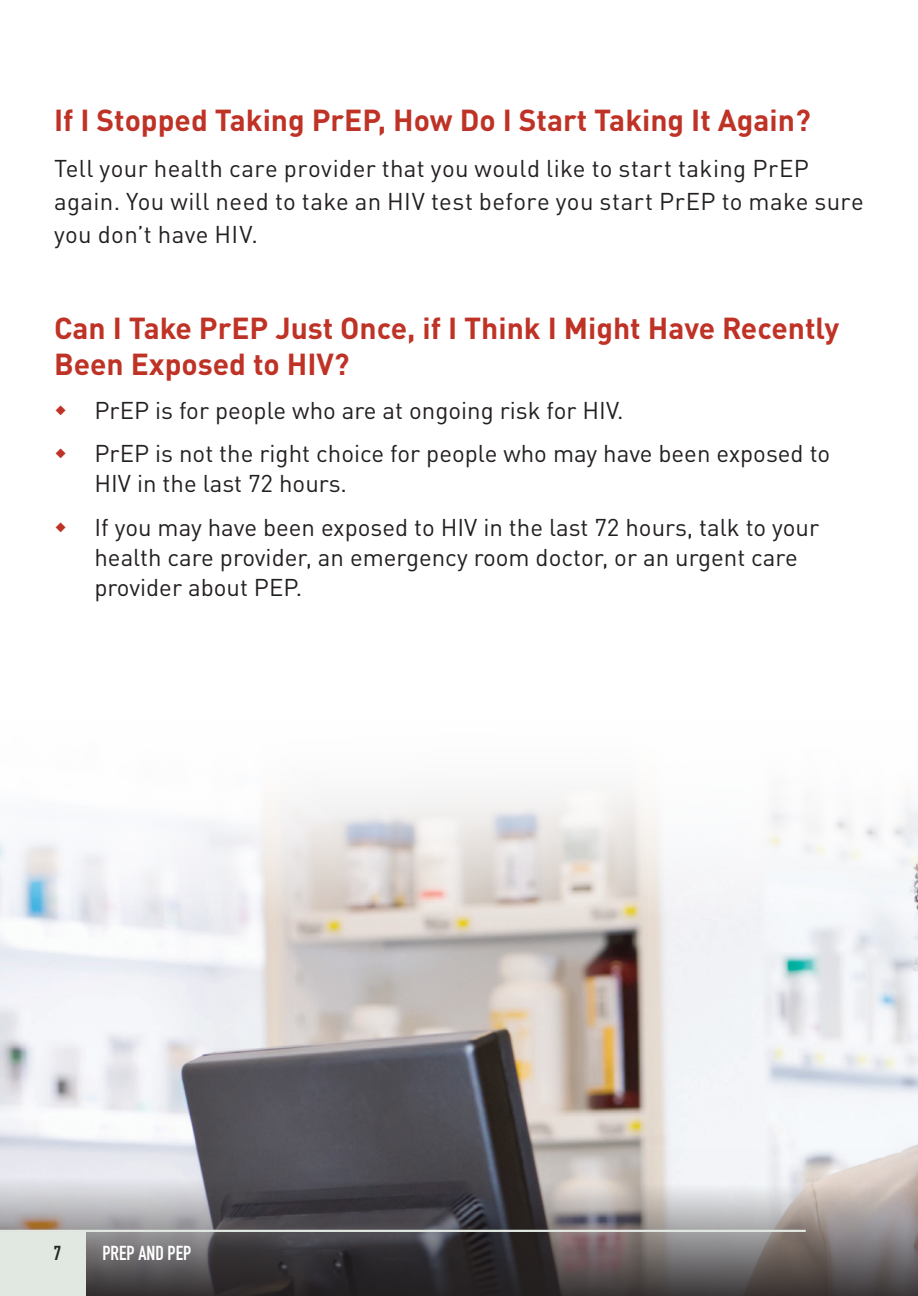
<style>
.page{position:relative;width:918px;height:1296px;background:#fff}
.page>*{position:absolute;margin:0;border:0;box-sizing:border-box;transform-origin:0 0}
.t1{font:700 30px/36px "DIN Pro";color:#bf3226}
.t2{font:24px/30px "DIN Pro";color:#231f20}
.t3{font:700 20.1px "DIN Condensed";color:#fff}
.t4{font:700 20.1px "DIN Condensed";color:#252626}
</style>
<div class="page">
<img style="left:0;top:966px;width:918px;height:184px">
<svg style="left:0;top:791px;width:918px;height:175px;fill:#f1f1f4"></svg>
<svg style="left:0;top:1150px;width:918px;height:146px;background:#7a7679"></svg>
<div style="left:0;top:1232px;width:86px;height:64px;background:#e1e7e1"></div>
<hr style="left:0;top:1230px;width:806px;height:2px;background:#e1e7e1">
<h3 class="t1" style="left:54px;top:100px;width:758px">If I Stopped Taking PrEP, How Do I Start Taking It Again?</h3>
<p class="t2" style="left:54px;top:151px;width:812px;line-height:33px">Tell your health care provider that you would like to start taking PrEP again. You will need to take an HIV test before you start PrEP to make sure you don’t have HIV.</p>
<h3 class="t1" style="left:54px;top:309px;width:787px">Can I Take PrEP Just Once, if I Think I Might Have Recently<br>Been Exposed to HIV?</h3>
<p class="t2" style="left:94px;top:394px;width:531px">PrEP is for people who are at ongoing risk for HIV.</p>
<p class="t2" style="left:94px;top:437px;width:737px">PrEP is not the right choice for people who may have been exposed to<br>HIV in the last 72 hours.</p>
<p class="t2" style="left:94px;top:511px;width:726px">If you may have been exposed to HIV in the last 72 hours, talk to your health care provider, an emergency room doctor, or an urgent care provider about PEP.</p>
<p class="t4" style="left:54px;top:1239px;width:9px">7</p>
<p class="t3" style="left:103px;top:1239px;width:90px">PREP AND PEP</p>
</div>
